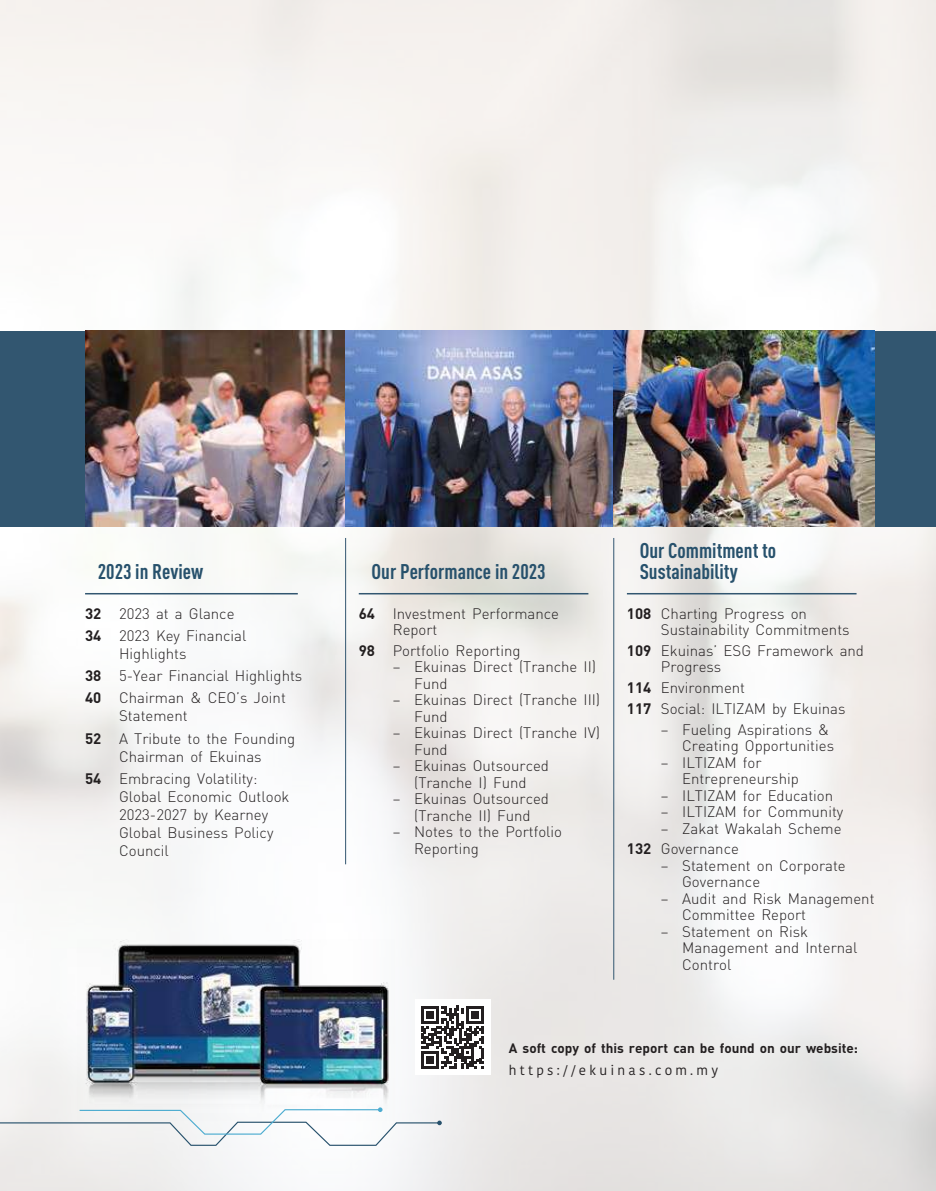
<style>
.page{position:relative;width:936px;height:1191px;background:#fff}
.page>*{position:absolute;margin:0;border:0;box-sizing:border-box;transform-origin:0 0}
.t1{font:700 21px/21px "DIN Cond";color:#27516c}
.t2{font:300 15px/16.5px "DIN";color:#231f20}
.t3{font:700 13.5px "DIN";color:#231f20}
.t4{font:13.5px "Kohinoor Bangla";letter-spacing:.24em;color:#231f20}
.s1{font-weight:700}
</style>
<div class="page">
<img style="left:0;top:0;width:935px;height:1191px">
<div style="left:0;top:331px;width:172px;height:195px;background:#325670"></div>
<div style="left:867px;top:331px;width:68px;height:195px;background:#325670"></div>
<div style="left:415px;top:999px;width:75px;height:76px;background:#fff"></div>
<svg style="left:421px;top:1006px;width:63px;height:62px"></svg>
<img style="left:77px;top:939px;width:317px;height:168px">
<img style="left:85px;top:331px;width:789px;height:195px">
<img style="left:345px;top:331px;width:269px;height:195px">
<hr style="left:85px;top:593px;width:213px;height:1px;background:#325670">
<hr style="left:359px;top:593px;width:229px;height:1px;background:#325670">
<hr style="left:627px;top:593px;width:229px;height:1px;background:#325670">
<hr style="left:345px;top:538px;width:1px;height:326px;background:#325670">
<hr style="left:613px;top:538px;width:1px;height:441px;background:#325670">
<svg style="left:0;top:1107px;width:442px;height:39px"></svg>
<h1 class="t1" style="left:98px;top:560px;width:107px">2023 in Review</h1>
<p class="t2" style="left:85px;top:602px;width:163px;line-height:22.2px"><span class="s1">32</span> 2023 at a Glance<br><span class="s1">34</span> 2023 Key Financial</p>
<p class="t2" style="left:85px;top:642px;width:219px;line-height:22.2px;text-indent:34px">Highlights<br><span class="s1">38</span> 5-Year Financial Highlights<br><span class="s1">40</span> Chairman &amp; CEO’s Joint</p>
<p class="t2" style="left:85px;top:704px;width:212px;line-height:22.2px;text-indent:34px">Statement<br><span class="s1">52</span> A Tribute to the Founding</p>
<p class="t2" style="left:85px;top:745px;width:178px;line-height:22.2px;text-align:right">Chairman of Ekuinas<br><span class="s1">54</span> Embracing Volatility:</p>
<p class="t2" style="left:119px;top:787px;width:172px;line-height:18px">Global Economic Outlook<br>2023-2027 by Kearney<br>Global Business Policy<br>Council</p>
<h1 class="t1" style="left:371px;top:560px;width:176px">Our Performance in 2023</h1>
<p class="t2" style="left:393px;top:605px;width:168px;text-indent:-34px"><span class="s1">64</span> Investment Performance<br>Report</p>
<p class="t2" style="left:359px;top:642px;width:163px"><span class="s1">98</span> Portfolio Reporting</p>
<p class="t2" style="left:414px;top:658px;width:183px;text-indent:-21px">– Ekuinas Direct (Tranche II)<br>Fund</p>
<p class="t2" style="left:414px;top:691px;width:187px;text-indent:-21px">– Ekuinas Direct (Tranche III)<br>Fund</p>
<p class="t2" style="left:414px;top:724px;width:187px;text-indent:-21px">– Ekuinas Direct (Tranche IV)<br>Fund</p>
<p class="t2" style="left:393px;top:757px;width:158px;text-align:center">– Ekuinas Outsourced (Tranche I) Fund</p>
<p class="t2" style="left:393px;top:790px;width:158px;text-align:center">– Ekuinas Outsourced (Tranche II) Fund</p>
<p class="t2" style="left:414px;top:823px;width:150px;text-indent:-21px">– Notes to the Portfolio<br>Reporting</p>
<h1 class="t1" style="left:639px;top:539px;width:138px">Our Commitment to<br>Sustainability</h1>
<p class="t2" style="left:661px;top:605px;width:190px;text-indent:-34px"><span class="s1">108</span> Charting Progress on<br>Sustainability Commitments</p>
<p class="t2" style="left:661px;top:642px;width:204px;text-indent:-34px"><span class="s1">109</span> Ekuinas’ ESG Framework and<br>Progress</p>
<p class="t2" style="left:627px;top:677px;width:220px;line-height:20.7px"><span class="s1">114</span> Environment<br><span class="s1">117</span> Social: ILTIZAM by Ekuinas</p>
<p class="t2" style="left:682px;top:721px;width:153px;text-indent:-21px">– Fueling Aspirations &amp;<br>Creating Opportunities</p>
<p class="t2" style="left:682px;top:754px;width:118px;text-indent:-21px">– ILTIZAM for<br>Entrepreneurship</p>
<p class="t2" style="left:661px;top:787px;width:174px">– ILTIZAM for Education</p>
<p class="t2" style="left:661px;top:803px;width:184px">– ILTIZAM for Community</p>
<p class="t2" style="left:627px;top:817px;width:216px;line-height:20.7px;text-indent:34px">– Zakat Wakalah Scheme<br><span class="s1">132</span> Governance</p>
<p class="t2" style="left:682px;top:857px;width:165px;text-indent:-21px">– Statement on Corporate<br>Governance</p>
<p class="t2" style="left:682px;top:890px;width:194px;text-indent:-21px">– Audit and Risk Management<br>Committee Report</p>
<p class="t2" style="left:682px;top:923px;width:177px;text-indent:-21px">– Statement on Risk<br>Management and Internal<br>Control</p>
<p class="t3" style="left:509px;top:1039px;width:350px">A soft copy of this report can be found on our website:</p>
<p class="t4" style="left:508px;top:1060px;width:211px">https://ekuinas.com.my</p>
</div>
